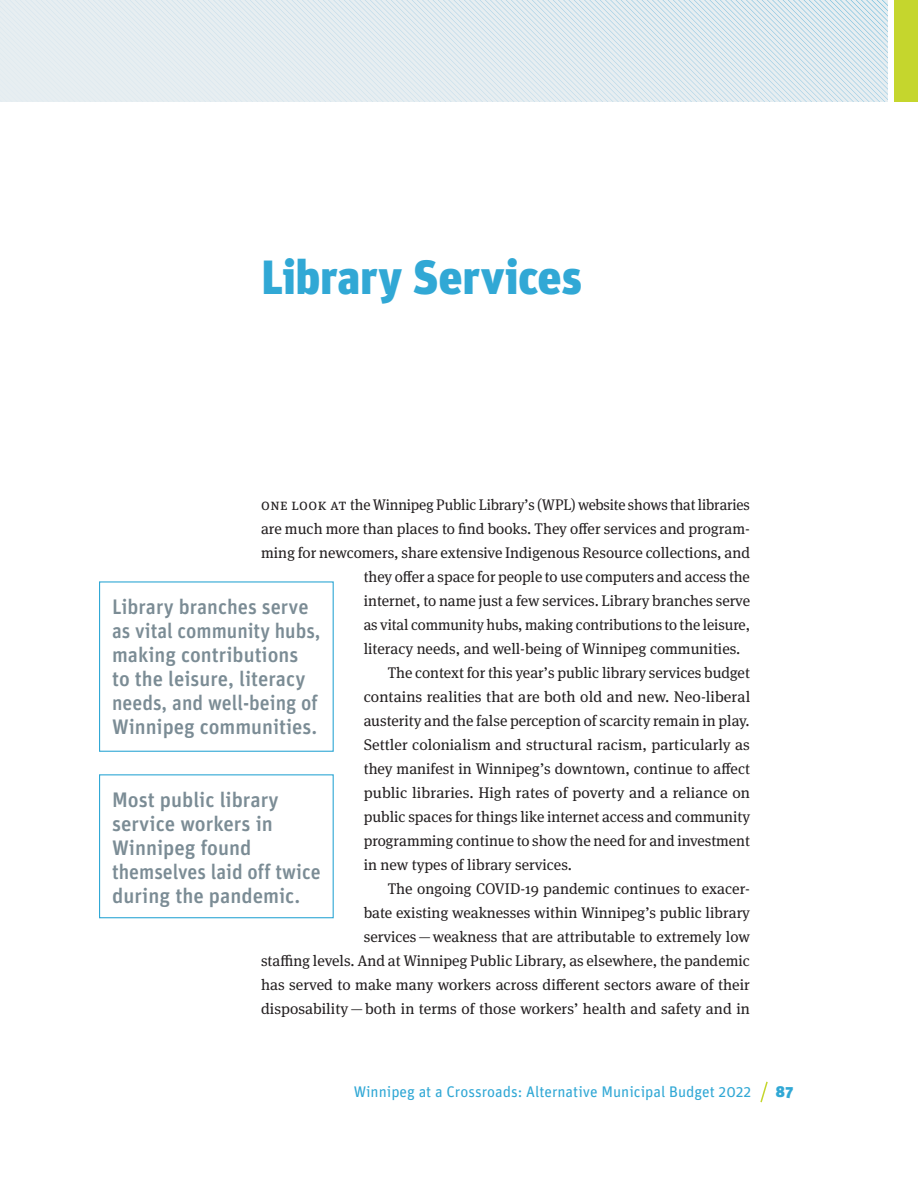
<style>
.page{position:relative;width:918px;height:1188px;background:#fff}
.page>*{position:absolute;margin:0;border:0;box-sizing:border-box;transform-origin:0 0}
.Chapter_title{font:900 48px "Unit";letter-spacing:-.01em;color:#31a8d5}
.Pull_quote{font:500 21px/24px "Unit";color:#7b8c95}
.Body_text{font:15.3px/24px "Meta Serif OT";color:#231f20;text-align:justify}
.Body_text__chapter_o{font:15.3px "Meta Serif OT";letter-spacing:-.005em;color:#231f20}
.Body_text__chapter_o-2{font:15.3px "Meta Serif OT";letter-spacing:-.005em;color:#231f20;scale:.96 1}
.t1{font:15.3px "Unit";color:#31a8d5}
.t2{font:900 15.3px "Unit";color:#31a8d5}
</style>
<div class="page">
<svg style="left:760px;top:1081px;width:8px;height:22px"></svg>
<div style="left:0;top:0;width:888px;height:102px;background:#e7eef1"></div>
<div style="left:894px;top:0;width:24px;height:102px;background:#c5d62d"></div>
<svg style="left:138px;top:0;width:750px;height:102px"></svg>
<div style="left:99px;top:581px;width:235px;height:171px;border:1px solid #31a8d5"></div>
<div style="left:99px;top:774px;width:235px;height:144px;border:1px solid #31a8d5"></div>
<p class="Chapter_title" style="left:261px;top:247px;width:323px">Library Services</p>
<p class="Body_text__chapter_o-2" style="left:261px;top:496px;width:50px">One look</p>
<p class="Body_text__chapter_o-2" style="left:330px;top:496px;width:438px">at the Winnipeg Public Library’s (WPL) website shows that libraries</p>
<p class="Body_text__chapter_o" style="left:261px;top:520px;width:491px">are much more than places to find books. They offer services and program-</p>
<p class="Body_text__chapter_o" style="left:261px;top:544px;width:491px">ming for newcomers, share extensive Indigenous Resource collections, and</p>
<p class="Body_text__chapter_o" style="left:364px;top:568px;width:388px">they offer a space for people to use computers and access the</p>
<p class="Body_text__chapter_o" style="left:364px;top:592px;width:388px">internet, to name just a few services. Library branches serve</p>
<p class="Body_text__chapter_o" style="left:364px;top:616px;width:388px">as vital community hubs, making contributions to the leisure,</p>
<p class="Body_text__chapter_o" style="left:364px;top:640px;width:378px">literacy needs, and well-being of Winnipeg communities.</p>
<p class="Body_text" style="left:364px;top:661px;width:388px;text-indent:24px">The context for this year’s public library services budget contains realities that are both old and new. Neo-liberal austerity and the false perception of scarcity remain in play.<br>Settler colonialism and structural racism, particularly as they manifest in Winnipeg’s downtown, continue to affect public libraries. High rates of poverty and a reliance on public spaces for things like internet access and community programming continue to show the need for and investment in new types of library services.</p>
<p class="Body_text" style="left:261px;top:877px;width:491px;text-align:right">The ongoing COVID-19 pandemic continues to exacer-<br>bate existing weaknesses within Winnipeg’s public library services—weakness that are attributable to extremely low<br>staffing levels. And at Winnipeg Public Library, as elsewhere, the pandemic has served to make many workers across different sectors aware of their disposability—both in terms of those workers’ health and safety and in</p>
<p class="Pull_quote" style="left:112px;top:594px;width:210px">Library branches serve as vital community hubs, making contributions to the leisure, literacy needs, and well-being of<br>Winnipeg communities.</p>
<p class="Pull_quote" style="left:112px;top:787px;width:210px">Most public library service workers in<br>Winnipeg found themselves laid off twice during the pandemic.</p>
<p class="t1" style="left:354px;top:1083px;width:399px">Winnipeg at a Crossroads: Alternative Municipal Budget 2022</p>
<p class="t2" style="left:776px;top:1082px;width:19px">87</p>
</div>
